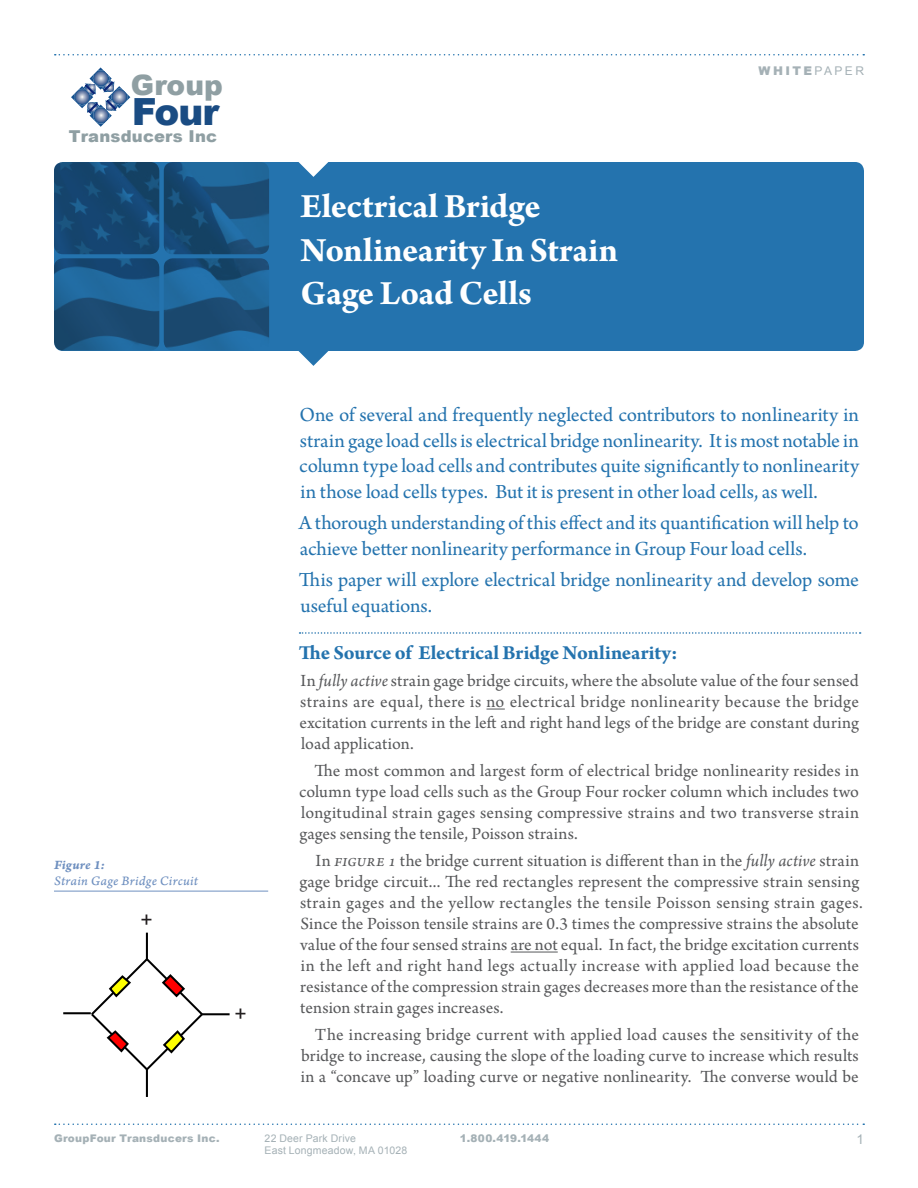
<style>
.page{position:relative;width:918px;height:1188px;background:#fff}
.page>*{position:absolute;margin:0;border:0;box-sizing:border-box;transform-origin:0 0}
.t1{font:900 37.5px "Arial";color:#1a4c83}
.t2{font:700 36px/43.5px "Arno Pro";letter-spacing:-.005em;color:#fff}
.t3{font:900 28.05px "Arial";color:#8f9fa3}
.t4{font:21px/25.5px "Arno Pro";letter-spacing:-.005em;color:#2473ae}
.Paragraph_Header{font:700 21px "Arno Pro";letter-spacing:-.005em;color:#2473ae}
.t5{font:21px "Arial";color:#231f20}
.Paragraph_Style_1{font:18px/21px "Arno Pro";letter-spacing:.01em;color:#57585a;text-align:justify}
.t6{font:900 16.35px "Arial";letter-spacing:.015em;color:#8f9fa3}
.t7{font:13.5px/16.2px "Arno Pro Italic Caption";letter-spacing:.02em;color:#6f90c0}
.t8{font:13.5px "Arial";color:#a5b1b6}
.t9{font:900 12px "Arial";letter-spacing:.2em;color:#a5b1b6}
.t10{font:900 10.5px "Arial";letter-spacing:.025em;color:#a5b1b6}
.t11{font:10.5px "Arial";letter-spacing:.015em;color:#a5b1b6}
.s1{font-weight:400}
.s2{font-family:"Arno Pro Bold Italic Caption"}
.s3{font-style:italic}
</style>
<div class="page">
<svg style="left:55px;top:54px;width:809px;height:2px"></svg>
<svg style="left:55px;top:1124px;width:809px;height:1px"></svg>
<svg style="left:71px;top:67px;width:59px;height:60px"></svg>
<div style="left:54px;top:162px;width:810px;height:189px;background:#2473ae;border-radius:9px"></div>
<img style="left:54px;top:162px;width:105px;height:92px">
<img style="left:54px;top:258px;width:105px;height:93px">
<img style="left:164px;top:162px;width:105px;height:92px">
<img style="left:164px;top:258px;width:105px;height:92px">
<svg style="left:300px;top:632px;width:561px;height:2px"></svg>
<svg style="left:487px;top:709px;width:18px;height:1px"></svg>
<hr style="left:511px;top:952px;width:47px;height:1px;background:#57585a">
<svg style="left:298px;top:162px;width:31px;height:15px"></svg>
<svg style="left:298px;top:351px;width:31px;height:15px"></svg>
<hr style="left:54px;top:891px;width:214px;height:1px;background:#6f90c0">
<hr style="left:146px;top:933px;width:2px;height:27px;background:#000">
<hr style="left:202px;top:1013px;width:28px;height:2px;background:#000">
<hr style="left:63px;top:1012px;width:28px;height:2px;background:#000">
<hr style="left:146px;top:1068px;width:2px;height:29px;background:#000">
<svg style="left:89px;top:956px;width:116px;height:116px"></svg>
<p class="t3" style="left:131px;top:64px;width:93px">Group</p>
<p class="t6" style="left:69px;top:124px;width:150px">Transducers Inc</p>
<p class="t1" style="left:132px;top:84px;width:89px">Four</p>
<p class="t2" style="left:301px;top:186px;width:319px">Electrical Bridge<br>Nonlinearity In Strain<br>Gage Load Cells</p>
<p class="t9" style="left:759px;top:62px;width:107px">WHITE<span class="s1">PAPER</span></p>
<p class="t7" style="left:54px;top:857px;width:146px"><span class="s2">Figure 1:<br></span>Strain Gage Bridge Circuit</p>
<p class="t5" style="left:141px;top:906px;width:14px">+</p>
<p class="t5" style="left:234px;top:1000px;width:14px">+</p>
<p class="t10" style="left:54px;top:1130px;width:167px">GroupFour Transducers Inc.</p>
<p class="t4" style="left:299px;top:403px;width:561px;text-align:justify">One of several and frequently neglected contributors to nonlinearity in strain gage load cells is electrical bridge nonlinearity. It is most notable in column type load cells and contributes quite significantly to nonlinearity in those load cells types. But it is present in other load cells, as well.</p>
<p class="t4" style="left:299px;top:511px;width:562px">A thorough understanding of this effect and its quantification will help to achieve better nonlinearity performance in Group Four load cells.</p>
<p class="t4" style="left:299px;top:568px;width:562px">This paper will explore electrical bridge nonlinearity and develop some useful equations.</p>
<p class="Paragraph_Header" style="left:299px;top:641px;width:380px">The Source of Electrical Bridge Nonlinearity:</p>
<p class="Paragraph_Style_1" style="left:299px;top:671px;width:561px">In <span class="s3">fully active</span> strain gage bridge circuits, where the absolute value of the four sensed strains are equal, there is no electrical bridge nonlinearity because the bridge excitation currents in the left and right hand legs of the bridge are constant during load application.</p>
<p class="Paragraph_Style_1" style="left:299px;top:761px;width:562px;text-indent:15px">The most common and largest form of electrical bridge nonlinearity resides in column type load cells such as the Group Four rocker column which includes two longitudinal strain gages sensing compressive strains and two transverse strain gages sensing the tensile, Poisson strains.</p>
<p class="Paragraph_Style_1" style="left:299px;top:851px;width:565px;text-align:left;text-indent:16px">In <span class="s3">figure 1</span> the bridge current situation is different than in the <span class="s3">fully active</span> strain gage bridge circuit... The red rectangles represent the compressive strain sensing strain gages and the yellow rectangles the tensile Poisson sensing strain gages.<br>Since the Poisson tensile strains are 0.3 times the compressive strains the absolute value of the four sensed strains are not equal. In fact, the bridge excitation currents in the left and right hand legs actually increase with applied load because the resistance of the compression strain gages decreases more than the resistance of the tension strain gages increases.</p>
<p class="Paragraph_Style_1" style="left:301px;top:1025px;width:560px;text-indent:14px">The increasing bridge current with applied load causes the sensitivity of the bridge to increase, causing the slope of the loading curve to increase which results in a “concave up” loading curve or negative nonlinearity. The converse would be</p>
<p class="t11" style="left:265px;top:1131px;width:93px">22 Deer Park Drive</p>
<p class="t10" style="left:460px;top:1130px;width:91px">1.800.419.1444</p>
<p class="t11" style="left:265px;top:1144px;width:144px">East Longmeadow, MA 01028</p>
<p class="t8" style="left:856px;top:1130px;width:9px">1</p>
</div>
